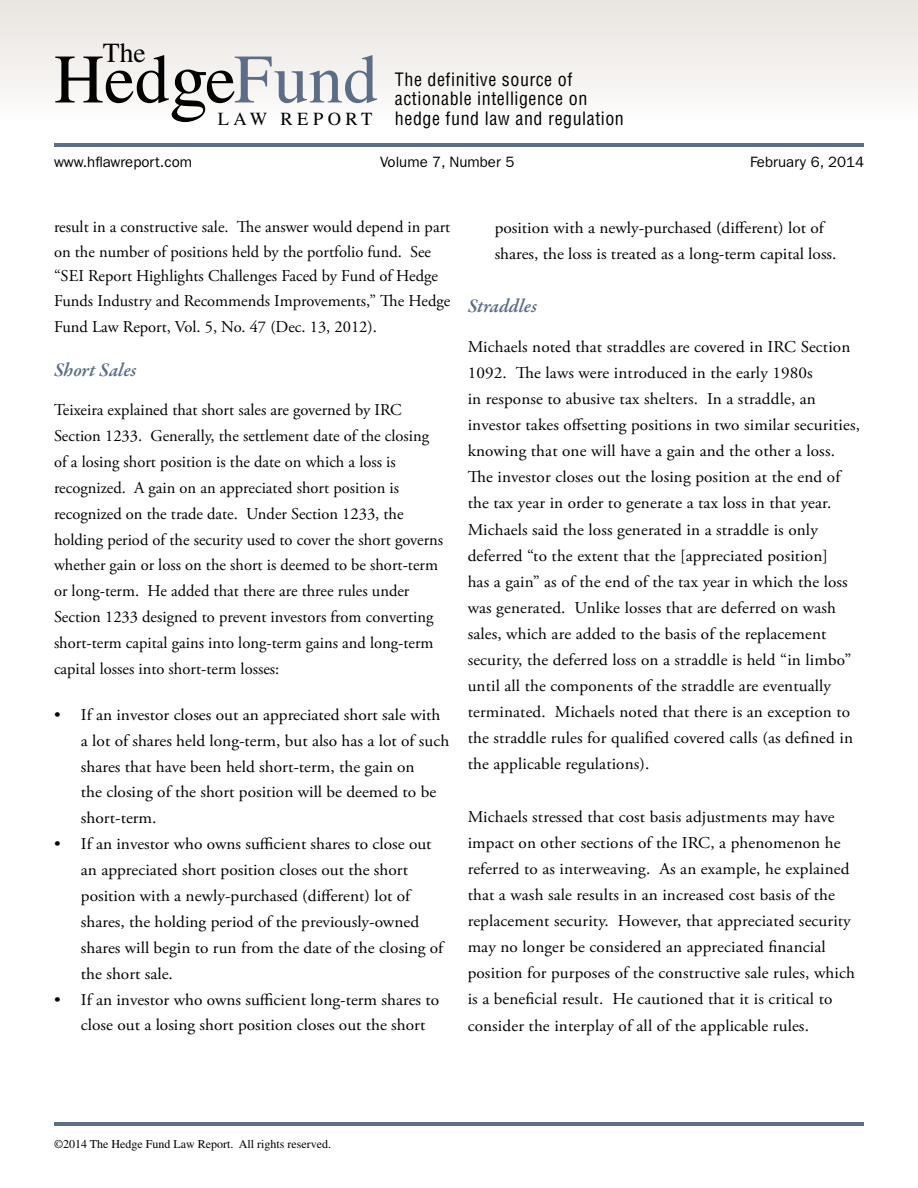
<style>
.page{position:relative;width:918px;height:1188px;background:#fff}
.page>*{position:absolute;margin:0;border:0;box-sizing:border-box;transform-origin:0 0}
.t1{font:69.3px "Times";color:#000}
.t2{font:27.6px "Times";color:#000}
.t3{font:italic 600 19.5px "Garamond Premr Pro";color:#5c6e87}
.t4{font:18.45px "Times";letter-spacing:.24em;color:#000}
.t5{font:condensed 18px/19.5px "Helvetica LT Std";letter-spacing:.03em;color:#000}
.t6{font:16.5px/26.1px "Adobe Garamond Pro";color:#000;scale:1.04 1}
.t7{font:16.5px/26px "Adobe Garamond Pro";color:#000}
.t8{font:16.5px/26px "Adobe Garamond Pro";color:#000;scale:1.05 1}
.t9{font:15px "Franklin Gothic";color:#000}
.t10{font:12px "Times";color:#000}
.s1{font-size:77.55px}
.s2{color:#5c6e87}
.s3{font-family:"Adobe Garamond"}
</style>
<div class="page">
<div style="left:0;top:0;width:918px;height:123px;background:linear-gradient(to bottom,#e9e4df,#fdfcfc)"></div>
<hr style="left:54px;top:1122px;width:809px;height:4px;background:#5c6e87">
<hr style="left:54px;top:143px;width:810px;height:4px;background:#5c6e87">
<h2 class="t2" style="left:103px;top:38px;width:44px">The</h2>
<h1 class="t1" style="left:54px;top:40px;width:325px">Hed<span class="s1">g</span>e <span class="s2">Fund</span></h1>
<p class="t4" style="left:218px;top:108px;width:156px">LAW REPORT</p>
<p class="t5" style="left:395px;top:69px;width:194px">The definitive source of actionable intelligence on</p>
<p class="t5" style="left:395px;top:108px;width:231px">hedge fund law and regulation</p>
<p class="t9" style="left:54px;top:153px;width:140px">www.hflawreport.com</p>
<p class="t9" style="left:380px;top:153px;width:136px">Volume 7, Number 5</p>
<p class="t9" style="left:750px;top:153px;width:115px">February 6, 2014</p>
<p class="t7" style="left:54px;top:216px;width:398px;line-height:24.5px">result in a constructive sale. The answer would depend in part on the number of positions held by the portfolio fund. See “SEI Report Highlights Challenges Faced by Fund of Hedge Funds Industry and Recommends Improvements,” The Hedge</p>
<p class="t7" style="left:54px;top:314px;width:324px">Fund Law Report, Vol. 5, No. 47 (Dec. 13, 2012).</p>
<p class="t3" style="left:54px;top:358px;width:84px">Short Sales</p>
<p class="t7" style="left:54px;top:398px;width:391px">Teixeira explained that short sales are governed by IRC Section 1233. Generally, the settlement date of the closing of a losing short position is the date on which a loss is recognized. A gain on an appreciated short position is recognized on the trade date. Under Section 1233, the holding period of the security used to cover the short governs whether gain or loss on the short is deemed to be short-term or long-term. He added that there are three rules under Section 1233 designed to prevent investors from converting short-term capital gains into long-term gains and long-term capital losses into short-term losses:</p>
<p class="t8" style="left:81px;top:702px;width:352px;text-indent:-27px"><span class="s3">•</span> If an investor closes out an appreciated short sale with a lot of shares held long-term, but also has a lot of such shares that have been held short-term, the gain on<br>the closing of the short position will be deemed to be short-term.</p>
<p class="t8" style="left:81px;top:832px;width:347px;text-indent:-27px"><span class="s3">•</span> If an investor who owns sufficient shares to close out an appreciated short position closes out the short position with a newly-purchased (different) lot of shares, the holding period of the previously-owned shares will begin to run from the date of the closing of the short sale.</p>
<p class="t8" style="left:81px;top:987px;width:343px;text-indent:-27px"><span class="s3">•</span> If an investor who owns sufficient long-term shares to close out a losing short position closes out the short</p>
<p class="t8" style="left:495px;top:215px;width:327px">position with a newly-purchased (different) lot of shares, the loss is treated as a long-term capital loss.</p>
<p class="t3" style="left:468px;top:294px;width:71px">Straddles</p>
<p class="t6" style="left:468px;top:334px;width:379px">Michaels noted that straddles are covered in IRC Section 1092. The laws were introduced in the early 1980s<br>in response to abusive tax shelters. In a straddle, an investor takes offsetting positions in two similar securities, knowing that one will have a gain and the other a loss.<br>The investor closes out the losing position at the end of the tax year in order to generate a tax loss in that year.<br>Michaels said the loss generated in a straddle is only deferred “to the extent that the [appreciated position]<br>has a gain” as of the end of the tax year in which the loss was generated. Unlike losses that are deferred on wash sales, which are added to the basis of the replacement security, the deferred loss on a straddle is held “in limbo” until all the components of the straddle are eventually terminated. Michaels noted that there is an exception to the straddle rules for qualified covered calls (as defined in the applicable regulations).</p>
<p class="t6" style="left:468px;top:804px;width:374px">Michaels stressed that cost basis adjustments may have impact on other sections of the IRC, a phenomenon he referred to as interweaving. As an example, he explained that a wash sale results in an increased cost basis of the replacement security. However, that appreciated security may no longer be considered an appreciated financial position for purposes of the constructive sale rules, which is a beneficial result. He cautioned that it is critical to consider the interplay of all of the applicable rules.</p>
<p class="t10" style="left:54px;top:1137px;width:279px">©2014 The Hedge Fund Law Report. All rights reserved.</p>
</div>
